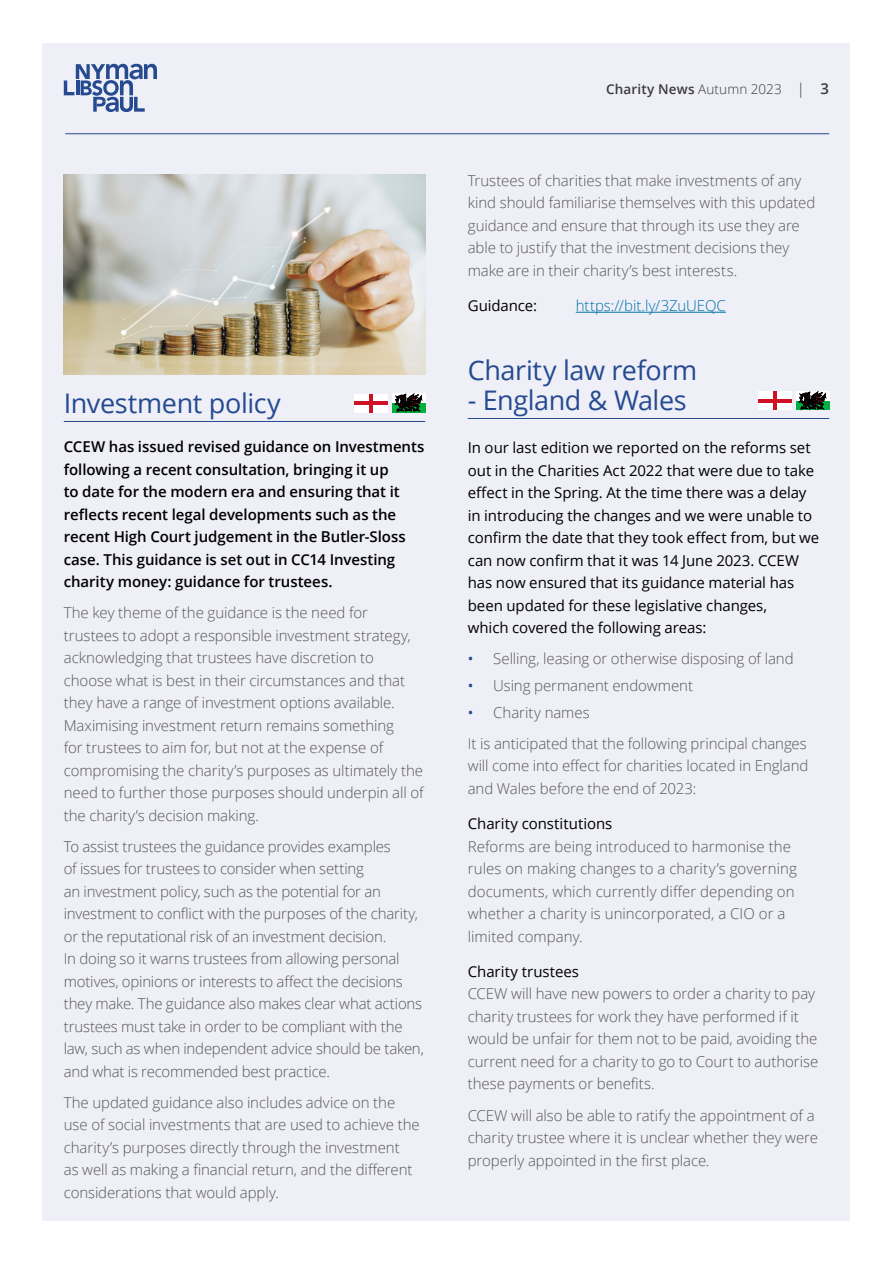
<style>
.page{position:relative;width:893px;height:1263px;background:#fff}
.page>*{position:absolute;margin:0;border:0;box-sizing:border-box;transform-origin:0 0}
.Head3_plus_rule{font:27px "Open Sans";letter-spacing:-.015em;color:#254a90}
.Body{font:300 15px/22.5px "Open Sans";letter-spacing:-.005em;color:#575756}
.Head4{font:15px/22.5px "Open Sans";letter-spacing:-.005em;color:#000}
.first_para{font:600 15px/22.5px "Open Sans";letter-spacing:-.005em;color:#000}
.Head4-2{font:300 15px "Open Sans";letter-spacing:-.005em;color:#0073ab}
.t1{font:600 13.5px "Open Sans";letter-spacing:.015em;color:#3c3c3b}
.s1{font-weight:300}
.s2{font-weight:300;font-size:15px}
.s3{font-size:15px}
.s4{font-weight:400;color:#254a90}
</style>
<div class="page">
<div style="left:43px;top:43px;width:807px;height:1177px;background:#eeeff7"></div>
<svg style="left:64px;top:64px;width:93px;height:48px"></svg>
<hr style="left:65px;top:133px;width:764px;height:1px;background:#254a90">
<hr style="left:64px;top:421px;width:361px;height:1px;background:#254a90">
<hr style="left:576px;top:312px;width:150px;height:1px;background:#0073ab">
<hr style="left:468px;top:418px;width:361px;height:1px;background:#254a90">
<img style="left:64px;top:174px;width:361px;height:201px">
<div style="left:354px;top:394px;width:33px;height:18px;background:#fff"></div>
<hr style="left:369px;top:394px;width:4px;height:18px;background:#ce1124">
<hr style="left:354px;top:401px;width:33px;height:4px;background:#ce1124">
<div style="left:392px;top:394px;width:33px;height:18px;background:#00b140"></div>
<div style="left:392px;top:394px;width:33px;height:9px;background:#fff"></div>
<svg style="left:395px;top:394px;width:27px;height:18px"></svg>
<div style="left:758px;top:391px;width:33px;height:19px;background:#fff"></div>
<hr style="left:773px;top:391px;width:4px;height:19px;background:#ce1124">
<hr style="left:758px;top:399px;width:33px;height:4px;background:#ce1124">
<div style="left:796px;top:391px;width:33px;height:19px;background:#00b140"></div>
<div style="left:796px;top:391px;width:33px;height:10px;background:#fff"></div>
<svg style="left:799px;top:392px;width:27px;height:18px"></svg>
<p class="Head3_plus_rule" style="left:64px;top:384px;width:219px">Investment policy</p>
<p class="first_para" style="left:64px;top:435px;width:362px">CCEW has issued revised guidance on Investments following a recent consultation, bringing it up<br>to date for the modern era and ensuring that it reflects recent legal developments such as the recent High Court judgement in the Butler-Sloss case. This guidance is set out in CC14 Investing charity money: guidance for trustees.</p>
<p class="Body" style="left:64px;top:601px;width:361px">The key theme of the guidance is the need for trustees to adopt a responsible investment strategy, acknowledging that trustees have discretion to choose what is best in their circumstances and that they have a range of investment options available.<br>Maximising investment return remains something<br>for trustees to aim for, but not at the expense of compromising the charity’s purposes as ultimately the need to further those purposes should underpin all of the charity’s decision making.</p>
<p class="Body" style="left:64px;top:834px;width:362px">To assist trustees the guidance provides examples<br>of issues for trustees to consider when setting<br>an investment policy, such as the potential for an investment to conflict with the purposes of the charity, or the reputational risk of an investment decision.<br>In doing so it warns trustees from allowing personal motives, opinions or interests to affect the decisions they make. The guidance also makes clear what actions trustees must take in order to be compliant with the law, such as when independent advice should be taken, and what is recommended best practice.</p>
<p class="Body" style="left:64px;top:1090px;width:357px">The updated guidance also includes advice on the use of social investments that are used to achieve the charity’s purposes directly through the investment<br>as well as making a financial return, and the different considerations that would apply.</p>
<p class="t1" style="left:606px;top:79px;width:225px">Charity News <span class="s1">Autumn 2023</span> <span class="s2">|</span> <span class="s3">3</span></p>
<p class="Body" style="left:468px;top:169px;width:349px">Trustees of charities that make investments of any kind should familiarise themselves with this updated guidance and ensure that through its use they are able to justify that the investment decisions they make are in their charity’s best interests.</p>
<p class="Head4" style="left:468px;top:294px;width:71px">Guidance:</p>
<p class="Head4-2" style="left:576px;top:295px;width:152px">https://bit.ly/3ZuUEQC</p>
<p class="Head3_plus_rule" style="left:468px;top:351px;width:231px">Charity law reform</p>
<p class="Head3_plus_rule" style="left:468px;top:381px;width:220px">- England &amp; Wales</p>
<p class="Head4" style="left:468px;top:436px;width:353px">In our last edition we reported on the reforms set out in the Charities Act 2022 that were due to take effect in the Spring. At the time there was a delay in introducing the changes and we were unable to confirm the date that they took effect from, but we can now confirm that it was 14 June 2023. CCEW has now ensured that its guidance material has been updated for these legislative changes,<br>which covered the following areas:</p>
<p class="Body" style="left:468px;top:647px;width:327px"><span class="s4">•</span> Selling, leasing or otherwise disposing of land</p>
<p class="Body" style="left:468px;top:674px;width:227px"><span class="s4">•</span> Using permanent endowment</p>
<p class="Body" style="left:468px;top:701px;width:123px"><span class="s4">•</span> Charity names</p>
<p class="Body" style="left:468px;top:732px;width:342px;text-align:justify">It is anticipated that the following principal changes will come into effect for charities located in England and Wales before the end of 2023:</p>
<p class="Head4" style="left:468px;top:812px;width:146px">Charity constitutions</p>
<p class="Body" style="left:468px;top:835px;width:331px">Reforms are being introduced to harmonise the rules on making changes to a charity’s governing documents, which currently differ depending on whether a charity is unincorporated, a CIO or a limited company.</p>
<p class="Head4" style="left:468px;top:960px;width:113px">Charity trustees</p>
<p class="Body" style="left:468px;top:982px;width:352px">CCEW will have new powers to order a charity to pay charity trustees for work they have performed if it would be unfair for them not to be paid, avoiding the current need for a charity to go to Court to authorise these payments or benefits.</p>
<p class="Body" style="left:468px;top:1103px;width:352px">CCEW will also be able to ratify the appointment of a charity trustee where it is unclear whether they were properly appointed in the first place.</p>
</div>
